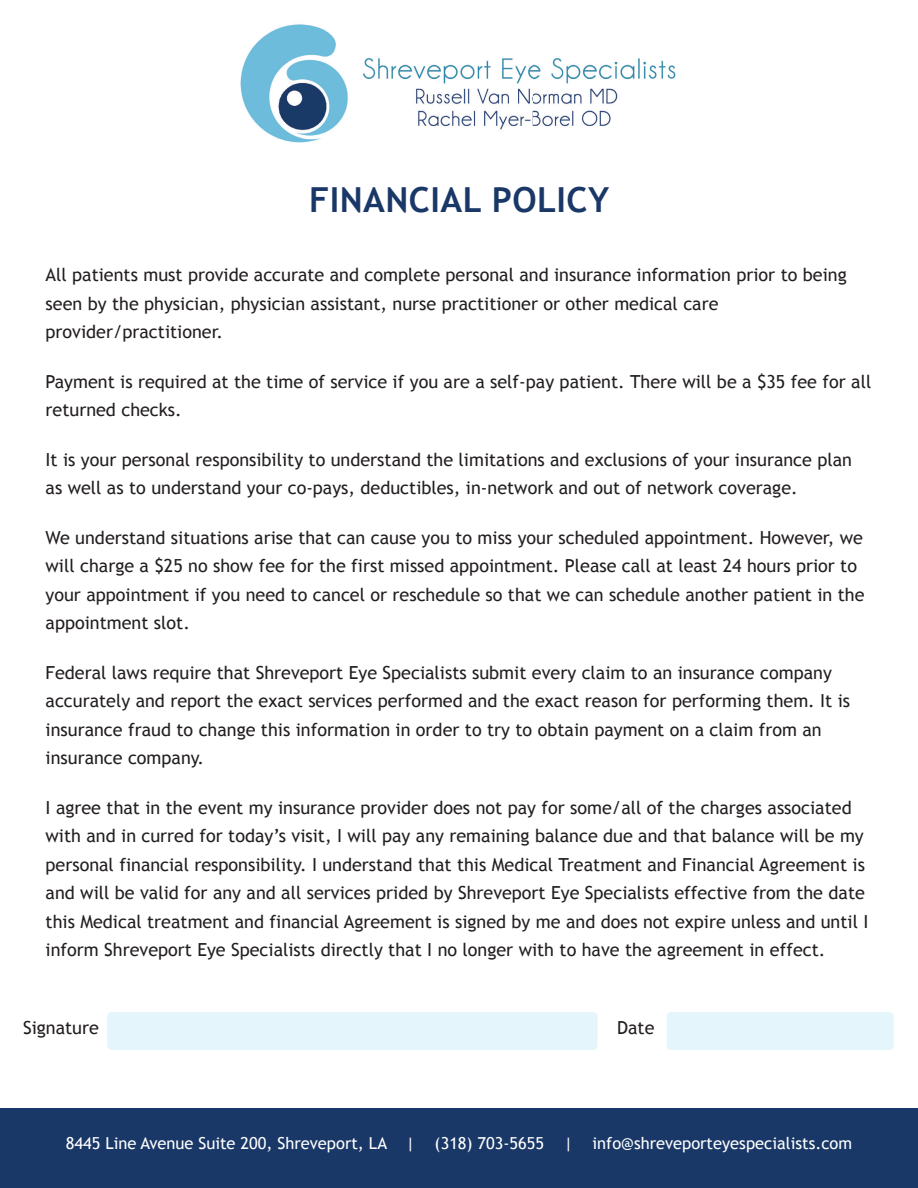
<style>
.page{position:relative;width:918px;height:1188px;background:#fff}
.page>*{position:absolute;margin:0;border:0;box-sizing:border-box;transform-origin:0 0}
.t1{font:700 34.5px "Trebuchet MS";letter-spacing:.01em;color:#1a3867}
.t2{font:18px/28.5px "Trebuchet MS";color:#231f20}
.t3{font:16.5px "Trebuchet MS";color:#fff}
</style>
<div class="page">
<div style="left:0;top:1108px;width:918px;height:80px;background:#1a3867"></div>
<div style="left:107px;top:1012px;width:491px;height:38px;background:#e4f5fc;border-radius:4px"></div>
<div style="left:667px;top:1012px;width:227px;height:38px;background:#e4f5fc;border-radius:4px"></div>
<img style="left:240px;top:24px;width:436px;height:119px">
<h1 class="t1" style="left:309px;top:179px;width:301px">FINANCIAL POLICY</h1>
<p class="t2" style="left:46px;top:261px;width:803px">All patients must provide accurate and complete personal and insurance information prior to being seen by the physician, physician assistant, nurse practitioner or other medical care provider/practitioner.</p>
<p class="t2" style="left:46px;top:367px;width:827px">Payment is required at the time of service if you are a self-pay patient. There will be a $35 fee for all returned checks.</p>
<p class="t2" style="left:46px;top:445px;width:808px">It is your personal responsibility to understand the limitations and exclusions of your insurance plan as well as to understand your co-pays, deductibles, in-network and out of network coverage.</p>
<p class="t2" style="left:46px;top:523px;width:821px">We understand situations arise that can cause you to miss your scheduled appointment. However, we will charge a $25 no show fee for the first missed appointment. Please call at least 24 hours prior to your appointment if you need to cancel or reschedule so that we can schedule another patient in the appointment slot.</p>
<p class="t2" style="left:46px;top:658px;width:806px">Federal laws require that Shreveport Eye Specialists submit every claim to an insurance company accurately and report the exact services performed and the exact reason for performing them. It is insurance fraud to change this information in order to try to obtain payment on a claim from an insurance company.</p>
<p class="t2" style="left:46px;top:793px;width:824px">I agree that in the event my insurance provider does not pay for some/all of the charges associated with and in curred for today’s visit, I will pay any remaining balance due and that balance will be my personal financial responsibility. I understand that this Medical Treatment and Financial Agreement is and will be valid for any and all services prided by Shreveport Eye Specialists effective from the date this Medical treatment and financial Agreement is signed by me and does not expire unless and until I inform Shreveport Eye Specialists directly that I no longer with to have the agreement in effect.</p>
<p class="t2" style="left:23px;top:1014px;width:77px">Signature</p>
<p class="t2" style="left:617px;top:1014px;width:39px">Date</p>
<p class="t3" style="left:66px;top:1133px;width:788px">8445 Line Avenue Suite 200, Shreveport, LA | (318) 703-5655 | info@shreveporteyespecialists.com</p>
</div>
